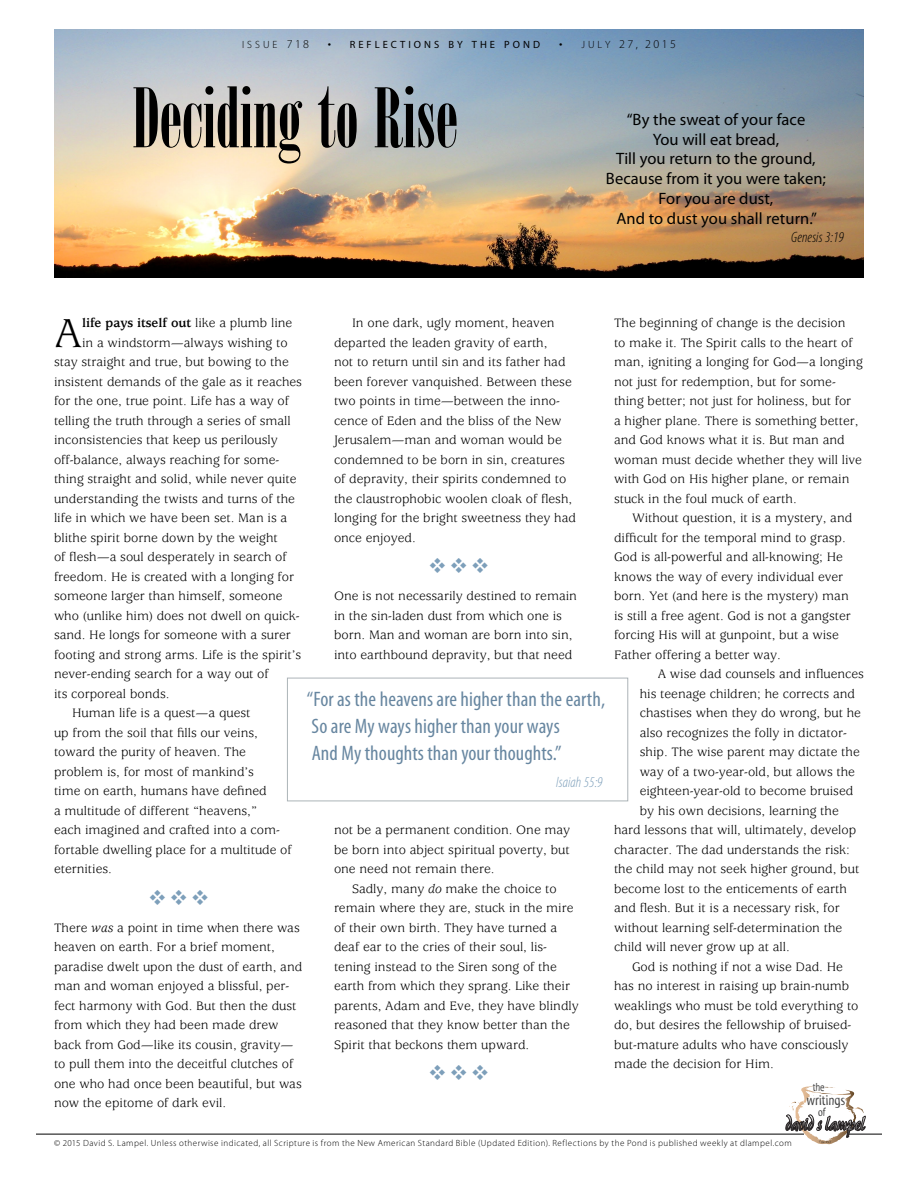
<style>
.page{position:relative;width:918px;height:1188px;background:#fff}
.page>*{position:absolute;margin:0;border:0;box-sizing:border-box;transform-origin:0 0}
.t1{font:90px "Arsis D";color:#000}
.t2{font:44.55px "Usherwood";color:#000}
.t3{font:condensed 21px/27px "Myriad Pro";letter-spacing:.005em;color:#6786a0}
.t4{font:21px "Wingdings";color:#7d9fba}
.t5{font:16.5px/19.8px "Myriad Pro";letter-spacing:.005em;color:#000;text-align:center}
.t6{font:italic 300 condensed 15px "Myriad Pro";letter-spacing:.005em;color:#000}
.t7{font:italic 300 condensed 15px "Myriad Pro";letter-spacing:.005em;color:#7d9fba}
.t8{font:14.85px "Myriad Std Tilt";color:#3f3f3f}
.t9{font:13.5px/19.5px "Usherwood";color:#000}
.t10{font:700 13.5px "Usherwood";color:#000}
.t11{font:300 12px "Myriad Pro";letter-spacing:.2em;color:#000}
.t12{font:11.85px/25.3px "Myriad Std Tilt";color:#3f3f3f;text-align:center}
.t13{font:10.5px "Myriad Pro";letter-spacing:.285em;color:#000}
.t14{font:300 10.5px "Myriad Pro";letter-spacing:.285em;color:#000}
.t15{font:300 9px "Myriad Pro";letter-spacing:.05em;color:#000}
.t16{font:3px "Myriad Std Tilt";color:#000}
.s1{font-size:12px}
.s2{font-weight:300;font-size:13.5px}
.s3{font-size:13.5px}
.s4{font-size:10.5px}
.s5{font-weight:400}
.s6{font-style:italic}
</style>
<div class="page">
<img style="left:54px;top:30px;width:809px;height:247px">
<hr style="left:36px;top:1134px;width:846px;height:1px;background:#000">
<div style="left:287px;top:678px;width:341px;height:123px;border:1px solid #acb4b8"></div>
<svg style="left:786px;top:1086px;width:80px;height:58px"></svg>
<p class="t14" style="left:242px;top:38px;width:69px">issue <span class="s1">718</span></p>
<p class="t13" style="left:328px;top:38px;width:214px"><span class="s2">•</span> reflections by the pond</p>
<p class="t11" style="left:559px;top:37px;width:118px"><span class="s3">•</span> <span class="s4">july</span> 27, 2015</p>
<h1 class="t1" style="left:133px;top:72px;width:327px">Deciding to Rise</h1>
<p class="t5" style="left:606px;top:109px;width:222px">“By the sweat of your face<br>You will eat bread,<br>Till you return to the ground,<br>Because from it you were taken;<br>For you are dust,<br>And to dust you shall return.”</p>
<p class="t6" style="left:791px;top:228px;width:54px">Genesis 3:19</p>
<h2 class="t2" style="left:54px;top:308px;width:30px">A</h2>
<p class="t10" style="left:82px;top:315px;width:212px">life pays itself out <span class="s5">like a plumb line</span></p>
<p class="t9" style="left:334px;top:314px;width:244px;text-indent:18px">In one dark, ugly moment, heaven departed the leaden gravity of earth,<br>not to return until sin and its father had been forever vanquished. Between these two points in time—between the inno&shy;cence of Eden and the bliss of the New Jerusalem—man and woman would be condemned to be born in sin, creatures of depravity, their spirits condemned to the claustrophobic woolen cloak of flesh, longing for the bright sweetness they had once enjoyed.</p>
<h3 class="t4" style="left:428px;top:554px;width:63px">❖❖❖</h3>
<p class="t9" style="left:334px;top:587px;width:245px">One is not necessarily destined to remain in the sin-laden dust from which one is born. Man and woman are born into sin, into earthbound depravity, but that need</p>
<p class="t9" style="left:82px;top:333px;width:207px">in a windstorm—always wishing to</p>
<p class="t9" style="left:54px;top:353px;width:236px">stay straight and true, but bowing to the</p>
<p class="t9" style="left:54px;top:372px;width:250px">insistent demands of the gale as it reaches</p>
<p class="t9" style="left:54px;top:392px;width:237px">for the one, true point. Life has a way of</p>
<p class="t9" style="left:54px;top:411px;width:238px">telling the truth through a series of small</p>
<p class="t9" style="left:54px;top:431px;width:225px">inconsistencies that keep us perilously</p>
<p class="t9" style="left:54px;top:450px;width:227px">off-balance, always reaching for some-</p>
<p class="t9" style="left:54px;top:470px;width:244px">thing straight and solid, while never quite</p>
<p class="t9" style="left:54px;top:489px;width:243px">understanding the twists and turns of the</p>
<p class="t9" style="left:54px;top:509px;width:235px">life in which we have been set. Man is a</p>
<p class="t9" style="left:54px;top:528px;width:225px">blithe spirit borne down by the weight</p>
<p class="t9" style="left:54px;top:548px;width:234px">of flesh—a soul desperately in search of</p>
<p class="t9" style="left:54px;top:567px;width:242px">freedom. He is created with a longing for</p>
<p class="t9" style="left:54px;top:587px;width:230px">someone larger than himself, someone</p>
<p class="t9" style="left:54px;top:606px;width:247px">who (unlike him) does not dwell on quick-</p>
<p class="t9" style="left:54px;top:626px;width:238px">sand. He longs for someone with a surer</p>
<p class="t9" style="left:54px;top:645px;width:249px">footing and strong arms. Life is the spirit’s</p>
<p class="t9" style="left:54px;top:665px;width:216px">never-ending search for a way out of</p>
<p class="t9" style="left:54px;top:684px;width:117px">its corporeal bonds.</p>
<p class="t9" style="left:72px;top:704px;width:180px">Human life is a quest—a quest</p>
<p class="t9" style="left:54px;top:723px;width:206px">up from the soil that fills our veins,</p>
<p class="t9" style="left:54px;top:743px;width:194px">toward the purity of heaven. The</p>
<p class="t9" style="left:54px;top:762px;width:202px">problem is, for most of mankind’s</p>
<p class="t9" style="left:54px;top:782px;width:214px">time on earth, humans have defined</p>
<p class="t9" style="left:54px;top:801px;width:205px">a multitude of different “heavens,”</p>
<p class="t9" style="left:54px;top:821px;width:227px">each imagined and crafted into a com-</p>
<p class="t9" style="left:54px;top:840px;width:239px">fortable dwelling place for a multitude of</p>
<p class="t9" style="left:54px;top:860px;width:59px">eternities.</p>
<h3 class="t4" style="left:148px;top:886px;width:63px">❖❖❖</h3>
<p class="t9" style="left:54px;top:918px;width:250px">There <span class="s6">was</span> a point in time when there was heaven on earth. For a brief moment, paradise dwelt upon the dust of earth, and man and woman enjoyed a blissful, per&shy;fect harmony with God. But then the dust from which they had been made drew back from God—like its cousin, gravity— to pull them into the deceitful clutches of one who had once been beautiful, but was now the epitome of dark evil.</p>
<h3 class="t3" style="left:307px;top:685px;width:300px">“For as the heavens are higher than the earth,<br>So are My ways higher than your ways<br>And My thoughts than your thoughts.”</h3>
<p class="t7" style="left:556px;top:773px;width:48px">Isaiah 55:9</p>
<p class="t9" style="left:334px;top:821px;width:238px;text-align:justify">not be a permanent condition. One may be born into abject spiritual poverty, but one need not remain there.</p>
<p class="t9" style="left:334px;top:879px;width:246px;text-indent:18px">Sadly, many <span class="s6">do</span> make the choice to remain where they are, stuck in the mire of their own birth. They have turned a deaf ear to the cries of their soul, lis&shy;tening instead to the Siren song of the earth from which they sprang. Like their parents, Adam and Eve, they have blindly reasoned that they know better than the Spirit that beckons them upward.</p>
<h3 class="t4" style="left:428px;top:1061px;width:63px">❖❖❖</h3>
<p class="t9" style="left:614px;top:314px;width:250px">The beginning of change is the decision<br>to make it. The Spirit calls to the heart of man, igniting a longing for God—a longing not just for redemption, but for some&shy;thing better; not just for holiness, but for<br>a higher plane. There is something better, and God knows what it is. But man and woman must decide whether they will live with God on His higher plane, or remain stuck in the foul muck of earth.</p>
<p class="t9" style="left:614px;top:509px;width:240px;text-indent:18px">Without question, it is a mystery, and difficult for the temporal mind to grasp.<br>God is all-powerful and all-knowing; He knows the way of every individual ever born. Yet (and here is the mystery) man is still a free agent. God is not a gangster forcing His will at gunpoint, but a wise Father offering a better way.</p>
<p class="t9" style="left:658px;top:665px;width:208px">A wise dad counsels and influences</p>
<p class="t9" style="left:640px;top:684px;width:217px">his teenage children; he corrects and</p>
<p class="t9" style="left:640px;top:704px;width:223px">chastises when they do wrong, but he</p>
<p class="t9" style="left:640px;top:723px;width:209px">also recognizes the folly in dictator-</p>
<p class="t9" style="left:640px;top:743px;width:222px">ship. The wise parent may dictate the</p>
<p class="t9" style="left:640px;top:762px;width:217px">way of a two-year-old, but allows the</p>
<p class="t9" style="left:640px;top:782px;width:215px">eighteen-year-old to become bruised</p>
<p class="t9" style="left:640px;top:801px;width:201px">by his own decisions, learning the</p>
<p class="t9" style="left:614px;top:821px;width:244px">hard lessons that will, ultimately, develop</p>
<p class="t9" style="left:614px;top:840px;width:238px">character. The dad understands the risk:</p>
<p class="t9" style="left:614px;top:860px;width:247px">the child may not seek higher ground, but</p>
<p class="t9" style="left:614px;top:879px;width:235px">become lost to the enticements of earth</p>
<p class="t9" style="left:614px;top:899px;width:227px">and flesh. But it is a necessary risk, for</p>
<p class="t9" style="left:614px;top:918px;width:230px">without learning self-determination the</p>
<p class="t9" style="left:614px;top:938px;width:177px">child will never grow up at all.</p>
<p class="t9" style="left:632px;top:957px;width:213px">God is nothing if not a wise Dad. He</p>
<p class="t9" style="left:614px;top:977px;width:237px">has no interest in raising up brain-numb</p>
<p class="t9" style="left:614px;top:996px;width:246px">weaklings who must be told everything to</p>
<p class="t9" style="left:614px;top:1016px;width:239px">do, but desires the fellowship of bruised-</p>
<p class="t9" style="left:614px;top:1035px;width:236px">but-mature adults who have consciously</p>
<p class="t9" style="left:614px;top:1055px;width:162px">made the decision for Him.</p>
<p class="t12" style="left:813px;top:1075px;width:14px">the of</p>
<p class="t8" style="left:807px;top:1092px;width:40px">writings</p>
<p class="t15" style="left:54px;top:1138px;width:739px">© 2015 David S. Lampel. Unless otherwise indicated, all Scripture is from the New American Standard Bible (Updated Edition). Reflections by the Pond is published weekly at dlampel.com</p>
<p class="t16" style="left:825px;top:1141px;width:2px">.</p>
</div>
